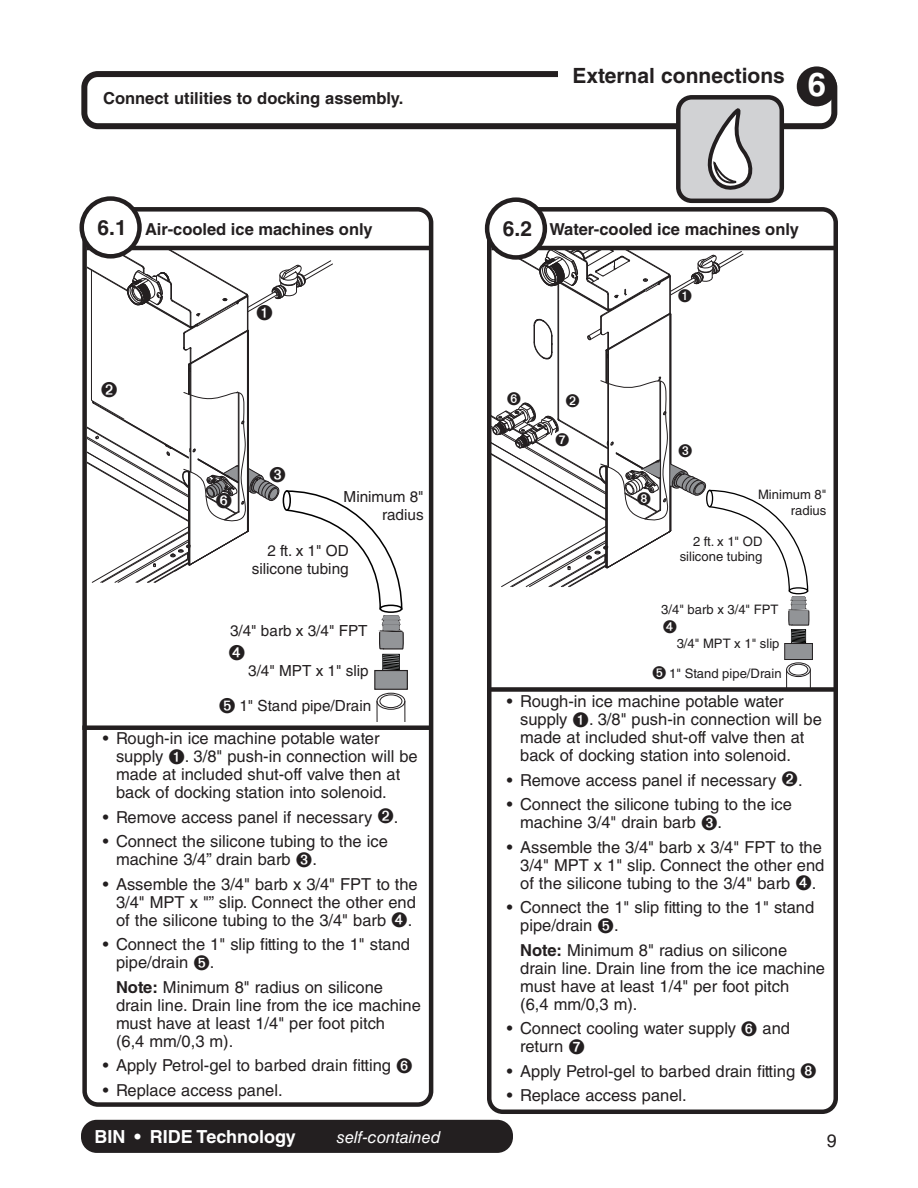
<style>
.page{position:relative;width:918px;height:1188px;background:#fff}
.page>*{position:absolute;margin:0;border:0;box-sizing:border-box;transform-origin:0 0}
.t1{font:700 33px "Helvetica LT Std";color:#fff}
.t2{font:700 21px "Helvetica LT Std";color:#231f20}
.t3{font:700 18px "Helvetica LT Std";color:#fff}
.t4{font:18px "Helvetica LT Std";color:#231f20}
.t5{font:16.5px/18px "Helvetica LT Std";color:#231f20}
.t6{font:700 16.5px "Helvetica LT Std";color:#231f20}
.t7{font:italic 16.5px "Helvetica LT Std";color:#fff}
.t8{font:15.3px/18.3px "Helvetica LT Std";color:#231f20;text-align:right}
.t9{font:13.05px/15.6px "Helvetica LT Std";color:#201d1e;text-align:right}
.s1{font-size:21px}
.s2{font-weight:700}
</style>
<div class="page">
<div style="left:83px;top:1122px;width:428px;height:29px;background:#231f20;border-radius:14px"></div>
<div style="left:81px;top:1120px;width:432px;height:33px;border:4px solid #231f20;border-radius:14px"></div>
<div style="left:81px;top:71px;width:756px;height:58px;border:6px solid #231f20;border-radius:14px"></div>
<div style="left:558px;top:53px;width:271px;height:52px;background:#fff"></div>
<div style="left:678px;top:97px;width:104px;height:104px;background:#d1d2d4;border-radius:14px"></div>
<svg style="left:708px;top:108px;width:44px;height:82px"></svg>
<div style="left:676px;top:95px;width:108px;height:108px;border:4px solid #231f20;border-radius:14px"></div>
<div style="left:797px;top:66px;width:40px;height:40px;background:#231f20;border-radius:50%"></div>
<div style="left:487px;top:207px;width:351px;height:907px;border:4px solid #231f20;border-radius:14px"></div>
<div style="left:786px;top:663px;width:25px;height:14px;border:1px solid #231f20;border-radius:50%"></div>
<div style="left:789px;top:664px;width:19px;height:11px;border:1px solid #231f20;border-radius:50%"></div>
<svg style="left:810px;top:670px;width:1px;height:17px"></svg>
<svg style="left:786px;top:670px;width:1px;height:17px"></svg>
<div style="left:785px;top:644px;width:27px;height:16px;background:#929497"></div>
<div style="left:784px;top:643px;width:29px;height:17px;border:1px solid #231f20"></div>
<div style="left:82px;top:207px;width:351px;height:900px;border:4px solid #231f20;border-radius:14px"></div>
<div style="left:377px;top:693px;width:28px;height:17px;border:1px solid #231f20;border-radius:50%"></div>
<div style="left:380px;top:694px;width:22px;height:14px;border:1px solid #231f20;border-radius:50%"></div>
<svg style="left:404px;top:701px;width:1px;height:21px"></svg>
<svg style="left:377px;top:701px;width:1px;height:21px"></svg>
<div style="left:375px;top:671px;width:32px;height:18px;background:#939598"></div>
<div style="left:374px;top:670px;width:34px;height:20px;border:1px solid #231f20"></div>
<div style="left:82px;top:725px;width:348px;height:5px;background:#231f20"></div>
<hr style="left:86px;top:246px;width:344px;height:4px;background:#231f20">
<div style="left:487px;top:687px;width:347px;height:5px;background:#231f20"></div>
<hr style="left:491px;top:246px;width:344px;height:4px;background:#231f20">
<div style="left:82px;top:199px;width:58px;height:57px;background:#fff;border-radius:50%"></div>
<div style="left:80px;top:196px;width:62px;height:63px;border:4px solid #231f20;border-radius:50%"></div>
<div style="left:487px;top:200px;width:58px;height:57px;background:#fff;border-radius:50%"></div>
<div style="left:485px;top:197px;width:62px;height:63px;border:4px solid #231f20;border-radius:50%"></div>
<svg style="left:492px;top:249px;width:318px;height:395px"></svg>
<svg style="left:87px;top:249px;width:318px;height:422px"></svg>
<p class="t6" style="left:103px;top:88px;width:302px">Connect utilities to docking assembly.</p>
<p class="t2" style="left:573px;top:63px;width:214px">External connections</p>
<h1 class="t1" style="left:808px;top:64px;width:20px">6</h1>
<p class="t6" style="left:98px;top:219px;width:277px"><span class="s1">6.1</span> Air-cooled ice machines only</p>
<p class="t6" style="left:503px;top:219px;width:298px"><span class="s1">6.2</span> Water-cooled ice machines only</p>
<p class="t8" style="left:344px;top:487px;width:82px">Minimum 8" radius</p>
<p class="t8" style="left:252px;top:541px;width:98px">2 ft. x 1" OD silicone tubing</p>
<p class="t8" style="left:230px;top:621px;width:139px">3/4" barb x 3/4" FPT</p>
<p class="t8" style="left:248px;top:662px;width:122px">3/4" MPT x 1" slip</p>
<p class="t8" style="left:239px;top:696px;width:133px">1" Stand pipe/Drain</p>
<p class="t5" style="left:116px;top:730px;width:303px;text-indent:-13px">• Rough-in ice machine potable water supply ➊. 3/8" push-in connection will be made at included shut-off valve then at back of docking station into solenoid.</p>
<p class="t5" style="left:103px;top:808px;width:297px">• Remove access panel if necessary ➋.</p>
<p class="t5" style="left:116px;top:833px;width:273px;text-indent:-13px">• Connect the silicone tubing to the ice machine 3/4” drain barb ➌.</p>
<p class="t5" style="left:116px;top:875px;width:303px;text-align:justify;text-indent:-13px">• Assemble the 3/4" barb x 3/4" FPT to the 3/4" MPT x "” slip. Connect the other end of the silicone tubing to the 3/4" barb ➍.</p>
<p class="t5" style="left:116px;top:936px;width:296px;text-indent:-13px">• Connect the 1" slip fitting to the 1" stand pipe/drain ➎.</p>
<p class="t5" style="left:116px;top:978px;width:306px"><span class="s2">Note:</span> Minimum 8" radius on silicone drain line. Drain line from the ice machine must have at least 1/4" per foot pitch<br>(6,4 mm/0,3 m).</p>
<p class="t5" style="left:103px;top:1057px;width:311px">• Apply Petrol-gel to barbed drain fitting ➏</p>
<p class="t5" style="left:103px;top:1081px;width:181px">• Replace access panel.</p>
<p class="t9" style="left:758px;top:487px;width:70px">Minimum 8" radius</p>
<p class="t9" style="left:680px;top:533px;width:84px">2 ft. x 1" OD silicone tubing</p>
<p class="t9" style="left:661px;top:602px;width:119px">3/4" barb x 3/4" FPT</p>
<p class="t9" style="left:677px;top:636px;width:104px">3/4" MPT x 1" slip</p>
<p class="t9" style="left:669px;top:665px;width:114px">1" Stand pipe/Drain</p>
<p class="t5" style="left:520px;top:693px;width:303px;text-indent:-13px">• Rough-in ice machine potable water supply ➊. 3/8" push-in connection will be made at included shut-off valve then at back of docking station into solenoid.</p>
<p class="t5" style="left:507px;top:771px;width:297px">• Remove access panel if necessary ➋.</p>
<p class="t5" style="left:520px;top:796px;width:273px;text-indent:-13px">• Connect the silicone tubing to the ice machine 3/4" drain barb ➌.</p>
<p class="t5" style="left:520px;top:838px;width:306px;text-indent:-13px">• Assemble the 3/4" barb x 3/4" FPT to the<br>3/4" MPT x 1" slip. Connect the other end of the silicone tubing to the 3/4" barb ➍.</p>
<p class="t5" style="left:520px;top:899px;width:296px;text-indent:-13px">• Connect the 1" slip fitting to the 1" stand pipe/drain ➎.</p>
<p class="t5" style="left:520px;top:941px;width:306px"><span class="s2">Note:</span> Minimum 8" radius on silicone drain line. Drain line from the ice machine must have at least 1/4" per foot pitch<br>(6,4 mm/0,3 m).</p>
<p class="t5" style="left:520px;top:1020px;width:271px;text-indent:-13px">• Connect cooling water supply ➏ and return ➐</p>
<p class="t5" style="left:507px;top:1062px;width:311px">• Apply Petrol-gel to barbed drain fitting ➑</p>
<p class="t5" style="left:507px;top:1086px;width:181px">• Replace access panel.</p>
<p class="t3" style="left:94px;top:1125px;width:203px">BIN • RIDE Technology</p>
<p class="t7" style="left:337px;top:1127px;width:106px">self-contained</p>
<p class="t4" style="left:827px;top:1130px;width:12px">9</p>
</div>
